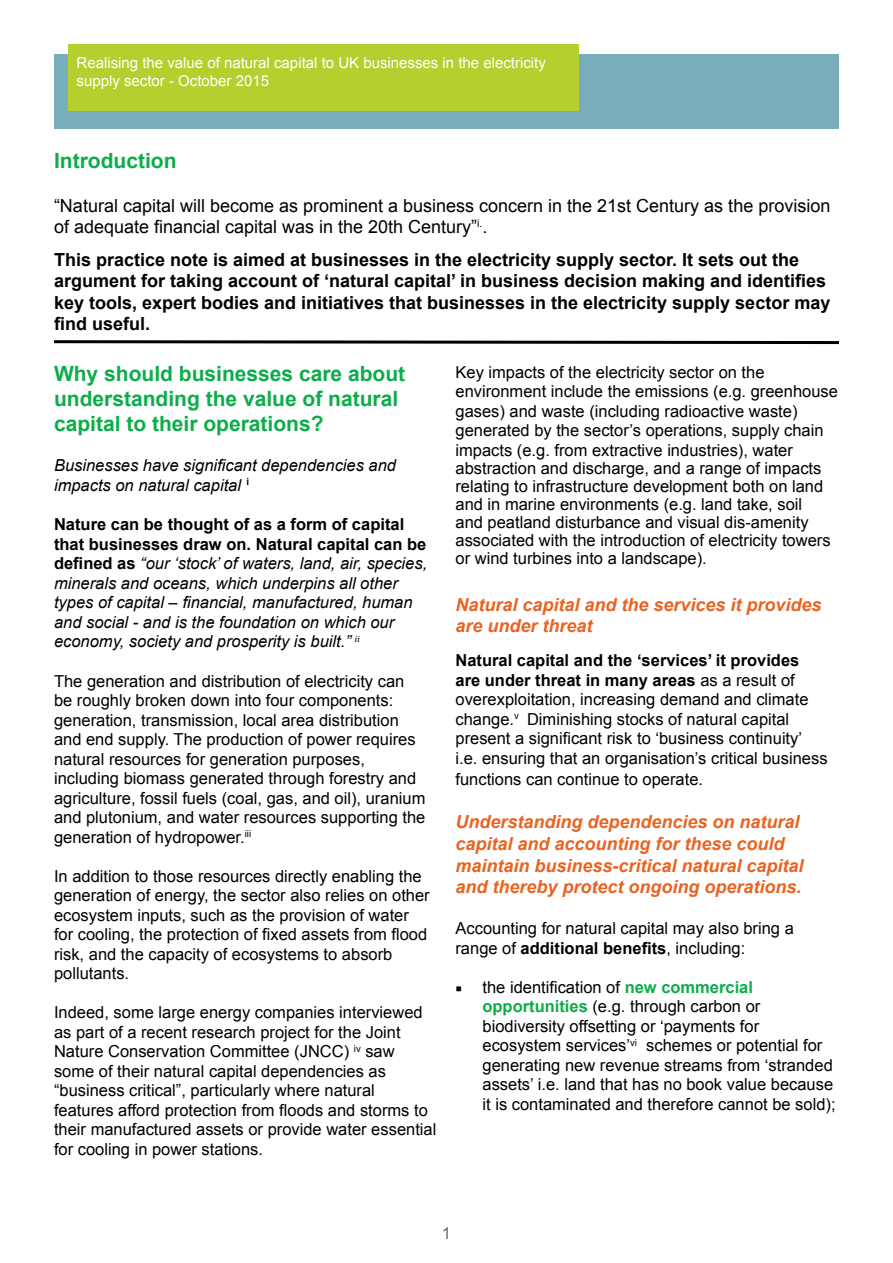
<style>
.page{position:relative;width:893px;height:1263px;background:#fff}
.page>*{position:absolute;margin:0;border:0;box-sizing:border-box;transform-origin:0 0}
.t1{font:700 21px/25.2px "Arial";color:#0cad4a}
.t2{font:700 18px/21.6px "Arial";color:#000}
.t3{font:italic 700 18px/21.6px "Arial";color:#e96422}
.t4{font:18px/21.6px "Arial";color:#000}
.t5{font:16.5px/19.5px "Arial";color:#000}
.t6{font:italic 16.5px/19.5px "Arial";color:#000}
.t7{font:16.5px "Arial";color:#4c7189}
.t8{font:15px/18px "Arial";color:#fff}
.s1{font-weight:700;font-style:normal}
.s2{font-weight:700}
.s3{font-family:"Minion Pro"}
.s4{font-weight:700;color:#0cad4a}
</style>
<div class="page">
<div style="left:54px;top:54px;width:785px;height:75px;background:#78aeba"></div>
<div style="left:68px;top:45px;width:511px;height:66px;background:#b6cf2f"></div>
<svg style="left:54px;top:340px;width:785px;height:5px"></svg>
<p class="t8" style="left:77px;top:54px;width:471px">Realising the value of natural capital to UK businesses in the electricity supply sector - October 2015</p>
<p class="t1" style="left:54px;top:149px;width:124px">Introduction</p>
<p class="t4" style="left:54px;top:195px;width:778px">“Natural capital will become as prominent a business concern in the 21st Century as the provision of adequate financial capital was in the 20th Century”<sup>i.</sup>.</p>
<p class="t2" style="left:54px;top:249px;width:778px">This practice note is aimed at businesses in the electricity supply sector. It sets out the argument for taking account of ‘natural capital’ in business decision making and identifies key tools, expert bodies and initiatives that businesses in the electricity supply sector may find useful.</p>
<p class="t1" style="left:54px;top:362px;width:353px">Why should businesses care about understanding the value of natural capital to their operations?</p>
<p class="t6" style="left:54px;top:456px;width:344px">Businesses have significant dependencies and impacts on natural capital <sup>i</sup></p>
<p class="t6" style="left:54px;top:515px;width:375px"><span class="s1">Nature can be thought of as a form of capital that businesses draw on. Natural capital can be defined as</span> “our ‘stock’ of waters, land, air, species, minerals and oceans, which underpins all other types of capital – financial, manufactured, human and social - and is the foundation on which our economy, society and prosperity is built.” <sup>ii</sup></p>
<p class="t5" style="left:54px;top:671px;width:373px">The generation and distribution of electricity can be roughly broken down into four components: generation, transmission, local area distribution and end supply. The production of power requires natural resources for generation purposes, including biomass generated through forestry and agriculture, fossil fuels (coal, gas, and oil), uranium and plutonium, and water resources supporting the generation of hydropower.<sup>iii</sup></p>
<p class="t5" style="left:54px;top:866px;width:377px">In addition to those resources directly enabling the generation of energy, the sector also relies on other ecosystem inputs, such as the provision of water for cooling, the protection of fixed assets from flood risk, and the capacity of ecosystems to absorb pollutants.</p>
<p class="t5" style="left:54px;top:1003px;width:384px">Indeed, some large energy companies interviewed as part of a recent research project for the Joint Nature Conservation Committee (JNCC) <sup>iv</sup> saw some of their natural capital dependencies as “business critical”, particularly where natural features afford protection from floods and storms to their manufactured assets or provide water essential for cooling in power stations.</p>
<p class="t5" style="left:455px;top:362px;width:384px">Key impacts of the electricity sector on the environment include the emissions (e.g. greenhouse gases) and waste (including radioactive waste) generated by the sector’s operations, supply chain impacts (e.g. from extractive industries), water</p>
<p class="t5" style="left:455px;top:459px;width:377px;line-height:18.1px">abstraction and discharge, and a range of impacts relating to infrastructure development both on land and in marine environments (e.g. land take, soil and peatland disturbance and visual dis-amenity associated with the introduction of electricity towers or wind turbines into a landscape).</p>
<p class="t3" style="left:455px;top:594px;width:368px">Natural capital and the services it provides are under threat</p>
<p class="t5" style="left:455px;top:651px;width:374px"><span class="s2">Natural capital and the ‘services’ it provides are under threat in many areas</span> as a result of overexploitation, increasing demand and climate change.<sup>v</sup> Diminishing stocks of natural capital present a significant risk to ‘business continuity’ i.e. ensuring that an organisation’s critical business</p>
<p class="t5" style="left:455px;top:770px;width:249px">functions can continue to operate.</p>
<p class="t3" style="left:455px;top:812px;width:350px">Understanding dependencies on natural capital and accounting for these could maintain business-critical natural capital and thereby protect ongoing operations.</p>
<p class="t5" style="left:455px;top:919px;width:340px">Accounting for natural capital may also bring a range of <span class="s2">additional benefits</span>, including:</p>
<p class="t5" style="left:482px;top:977px;width:355px;text-indent:-27px"><span class="s3">■</span> the identification of <span class="s4">new commercial opportunities</span> (e.g. through carbon or biodiversity offsetting or ‘payments for ecosystem services’<sup>vi</sup> schemes or potential for generating new revenue streams from ‘stranded assets’ i.e. land that has no book value because it is contaminated and therefore cannot be sold);</p>
<p class="t7" style="left:442px;top:1222px;width:11px">1</p>
</div>
